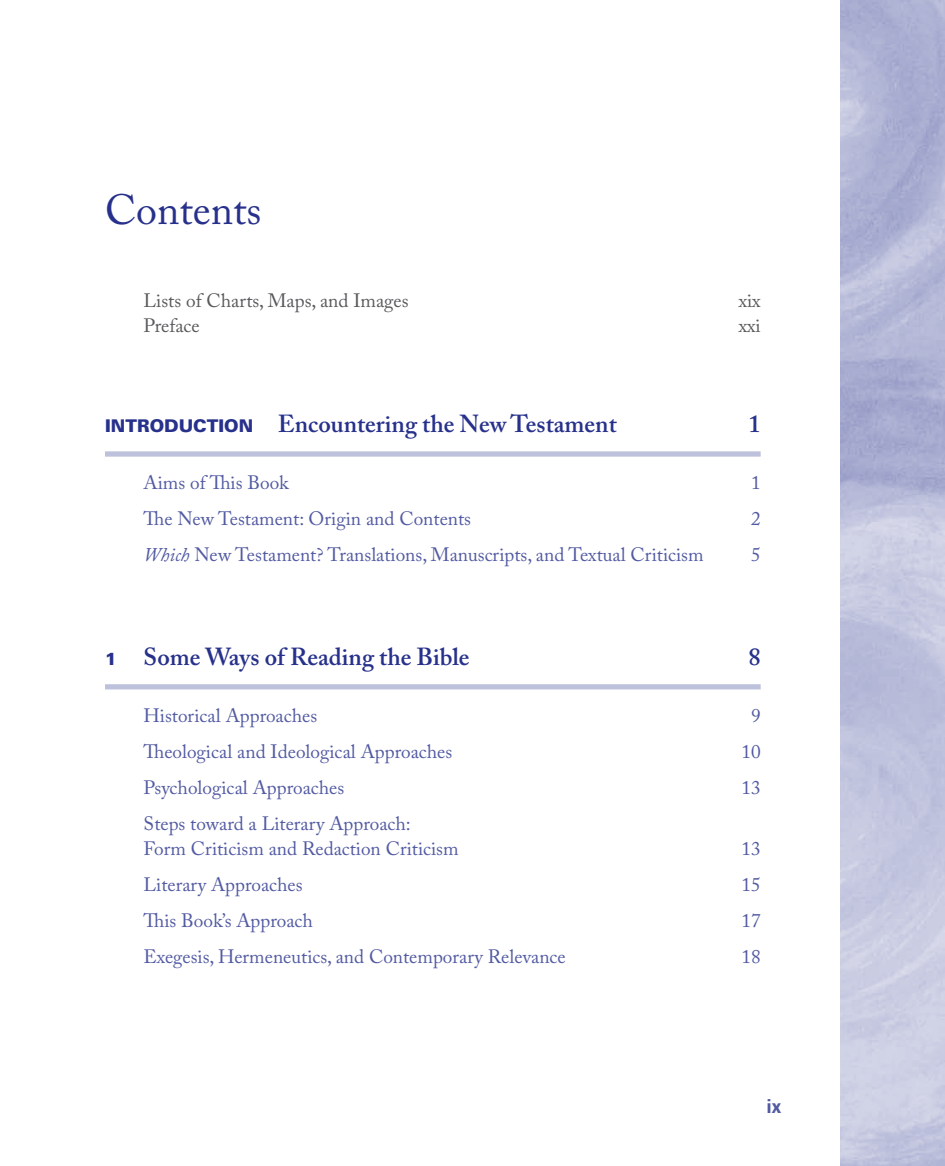
<style>
.page{position:relative;width:945px;height:1166px;background:#fff}
.page>*{position:absolute;margin:0;border:0;box-sizing:border-box;transform-origin:0 0}
.t1{font:42px "Adobe Caslon Pro";color:#27318b}
.t2{font:600 24.5px "Adobe Caslon Pro";color:#27318b}
.t3{font:19.25px/25.4px "Adobe Caslon Pro";color:#525aa2}
.t4{font:19.25px "Adobe Caslon Pro";color:#58595b}
.t5{font:700 condensed 19.25px "Univers";color:#525aa2}
.s1{font-family:"Univers";font-weight:900;font-size:17.5px}
.s2{font-style:italic}
</style>
<div class="page">
<div style="left:105px;top:451px;width:656px;height:5px;background:#bec1dc"></div>
<div style="left:105px;top:684px;width:656px;height:5px;background:#bec1dc"></div>
<h1 class="t1" style="left:105px;top:185px;width:158px">Contents</h1>
<p class="t4" style="left:144px;top:289px;width:267px">Lists of Charts, Maps, and Images</p>
<p class="t4" style="left:739px;top:289px;width:24px">xix</p>
<p class="t4" style="left:144px;top:314px;width:58px">Preface</p>
<p class="t4" style="left:739px;top:314px;width:24px">xxi</p>
<p class="t2" style="left:105px;top:409px;width:513px"><span class="s1">INTRODUCTION</span> Encountering the New Testament</p>
<p class="t2" style="left:748px;top:409px;width:14px">1</p>
<p class="t3" style="left:105px;top:469px;width:28px">A</p>
<p class="t3" style="left:158px;top:469px;width:133px">ims of This Book</p>
<p class="t3" style="left:751px;top:469px;width:11px">1</p>
<p class="t3" style="left:144px;top:505px;width:329px">The New Testament: Origin and Contents</p>
<p class="t3" style="left:751px;top:505px;width:11px">2</p>
<p class="t3" style="left:144px;top:541px;width:562px"><span class="s2">Which</span> New Testament? Translations, Manuscripts, and Textual Criticism</p>
<p class="t3" style="left:751px;top:541px;width:11px">5</p>
<p class="t2" style="left:105px;top:642px;width:366px"><span class="s1">1</span> Some Ways of Reading the Bible</p>
<p class="t2" style="left:748px;top:642px;width:14px">8</p>
<p class="t3" style="left:105px;top:702px;width:29px">H</p>
<p class="t3" style="left:160px;top:702px;width:159px">istorical Approaches</p>
<p class="t3" style="left:751px;top:702px;width:11px">9</p>
<p class="t3" style="left:144px;top:738px;width:310px">Theological and Ideological Approaches</p>
<p class="t3" style="left:741px;top:738px;width:21px">10</p>
<p class="t3" style="left:144px;top:774px;width:202px">Psychological Approaches</p>
<p class="t3" style="left:741px;top:774px;width:21px">13</p>
<p class="t3" style="left:105px;top:810px;width:26px">S</p>
<p class="t3" style="left:144px;top:810px;width:317px;text-indent:11px">teps toward a Literary Approach:<br>Form Criticism and Redaction Criticism</p>
<p class="t3" style="left:741px;top:835px;width:21px">13</p>
<p class="t3" style="left:144px;top:871px;width:161px">Literary Approaches</p>
<p class="t3" style="left:741px;top:871px;width:21px">15</p>
<p class="t3" style="left:144px;top:907px;width:171px">This Book’s Approach</p>
<p class="t3" style="left:741px;top:907px;width:21px">17</p>
<p class="t3" style="left:144px;top:943px;width:424px">Exegesis, Hermeneutics, and Contemporary Relevance</p>
<p class="t3" style="left:741px;top:943px;width:21px">18</p>
<p class="t5" style="left:767px;top:1094px;width:16px">ix</p>
</div>
